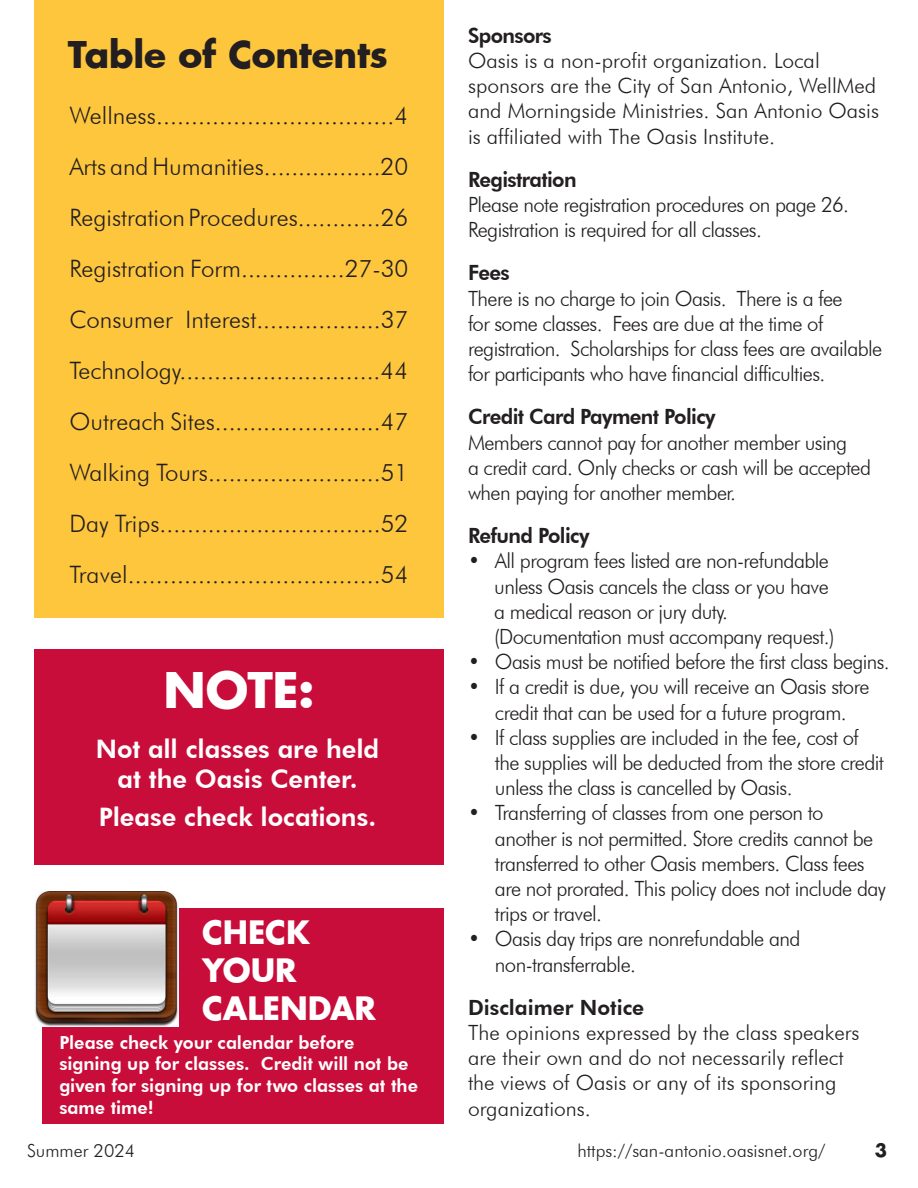
<style>
.page{position:relative;width:918px;height:1188px;background:#fff}
.page>*{position:absolute;margin:0;border:0;box-sizing:border-box;transform-origin:0 0}
.t1{font:700 48px "Futura";color:#fff}
.t2{font:700 36px "Futura";letter-spacing:-.01em;color:#231f20}
.t3{font:700 31.5px/37.8px "Futura";color:#fff}
.t4{font:800 25.5px/30.6px "Futura BT";color:#fff;text-align:center}
.t5{font:300 24px/51px "Futura BT";color:#231f20;text-align:justify}
.t6{font:300 21px/25.2px "Futura BT";letter-spacing:-.03em;color:#231f20}
.t7{font:300 21px/25.2px "Futura BT";color:#231f20}
.t8{font:800 21px "Futura BT";letter-spacing:-.03em;color:#231f20}
.t9{font:300 21px "Futura BT";letter-spacing:-.03em;color:#231f20;scale:.96 1}
.t10{font:800 21px "Futura BT";color:#231f20}
.t11{font:800 18px/21.6px "Futura BT";color:#fff}
.t12{font:300 18px "Futura BT";color:#231f20}
.t13{font:700 18px "Futura";color:#231f20}
</style>
<div class="page">
<div style="left:34px;top:0;width:410px;height:618px;background:#fec63d"></div>
<div style="left:34px;top:649px;width:410px;height:216px;background:#c80d3a"></div>
<div style="left:42px;top:908px;width:402px;height:216px;background:#c80d3a"></div>
<img style="left:35px;top:892px;width:143px;height:134px">
<h2 class="t2" style="left:68px;top:30px;width:322px">Table of Contents</h2>
<p class="t5" style="left:69px;top:90px;width:341px">Wellness..................................4<br>Arts and Humanities.................20<br>Registration Procedures............26<br>Registration Form...............27-30<br>Consumer Interest..................37<br>Technology.............................44<br>Outreach Sites........................47<br>Walking Tours.........................51<br>Day Trips................................52<br>Travel....................................54</p>
<h1 class="t1" style="left:164px;top:657px;width:152px">NOTE:</h1>
<p class="t4" style="left:96px;top:733px;width:285px">Not all classes are held at the Oasis Center.</p>
<p class="t4" style="left:99px;top:802px;width:279px">Please check locations.</p>
<h3 class="t3" style="left:202px;top:913px;width:175px">CHECK<br>YOUR<br>CALENDAR</h3>
<p class="t11" style="left:59px;top:1031px;width:360px">Please check your calendar before signing up for classes. Credit will not be given for signing up for two classes at the same time!</p>
<p class="t8" style="left:468px;top:22px;width:85px">Sponsors</p>
<p class="t7" style="left:468px;top:48px;width:413px">Oasis is a non-profit organization. Local sponsors are the City of San Antonio, WellMed and Morningside Ministries. San Antonio Oasis is affiliated with The Oasis Institute.</p>
<p class="t8" style="left:468px;top:166px;width:110px">Registration</p>
<p class="t6" style="left:468px;top:192px;width:383px">Please note registration procedures on page 26.<br>Registration is required for all classes.</p>
<p class="t8" style="left:468px;top:260px;width:43px">Fees</p>
<p class="t6" style="left:468px;top:285px;width:416px">There is no charge to join Oasis. There is a fee<br>for some classes. Fees are due at the time of registration. Scholarships for class fees are available for participants who have financial difficulties.</p>
<p class="t8" style="left:468px;top:404px;width:249px">Credit Card Payment Policy</p>
<p class="t6" style="left:468px;top:429px;width:405px">Members cannot pay for another member using<br>a credit card. Only checks or cash will be accepted when paying for another member.</p>
<p class="t8" style="left:468px;top:523px;width:123px">Refund Policy</p>
<p class="t6" style="left:494px;top:548px;width:342px;text-indent:-26px">• All program fees listed are non-refundable unless Oasis cancels the class or you have a medical reason or jury duty. (Documentation must accompany request.)</p>
<p class="t9" style="left:468px;top:649px;width:441px">• Oasis must be notified before the first class begins.</p>
<p class="t6" style="left:468px;top:674px;width:403px;text-align:center">• If a credit is due, you will receive an Oasis store credit that can be used for a future program.</p>
<p class="t6" style="left:495px;top:724px;width:391px;text-indent:-27px">• If class supplies are included in the fee, cost of the supplies will be deducted from the store credit unless the class is cancelled by Oasis.</p>
<p class="t6" style="left:495px;top:800px;width:393px;text-indent:-27px">• Transferring of classes from one person to another is not permitted. Store credits cannot be transferred to other Oasis members. Class fees are not prorated. This policy does not include day trips or travel.</p>
<p class="t6" style="left:495px;top:926px;width:307px;text-indent:-27px">• Oasis day trips are nonrefundable and non-transferrable.</p>
<p class="t10" style="left:468px;top:994px;width:178px">Disclaimer Notice</p>
<p class="t7" style="left:468px;top:1020px;width:393px">The opinions expressed by the class speakers are their own and do not necessarily reflect the views of Oasis or any of its sponsoring organizations.</p>
<p class="t12" style="left:27px;top:1139px;width:110px">Summer 2024</p>
<p class="t12" style="left:577px;top:1139px;width:249px">https://san-antonio.oasisnet.org/</p>
<p class="t13" style="left:875px;top:1137px;width:14px">3</p>
</div>
